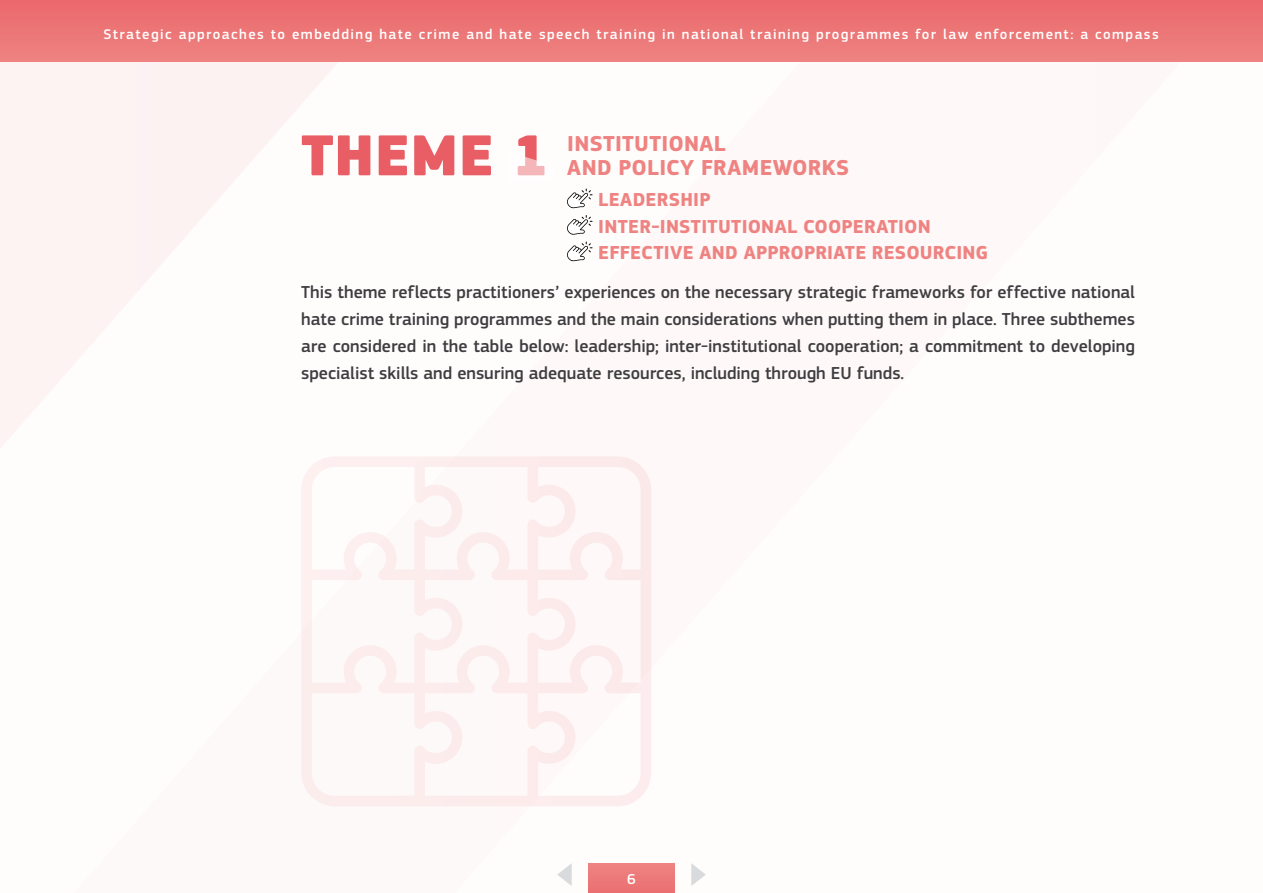
<style>
.page{position:relative;width:1263px;height:893px;background:#fff}
.page>*{position:absolute;margin:0;border:0;box-sizing:border-box;transform-origin:0 0}
.Header_Number{font:900 60px "EC Square Sans Pro";letter-spacing:.01em;color:#e95e65}
.Header_Number-2{font:700 22.5px/24px "EC Square Sans Pro";letter-spacing:.015em;color:#ee8381}
.Header_Number-3{font:700 19.5px "EC Square Sans Pro";letter-spacing:.015em;color:#ee8381}
.Body{font:500 18px/27px "EC Square Sans Pro";color:#3e3d40;text-align:justify}
.t1{font:500 15px "EC Square Sans Pro";color:#fff}
.t2{font:500 14.55px "EC Square Sans Pro";letter-spacing:.1em;color:#fff}
</style>
<div class="page">
<svg style="left:0;top:62px;width:451px;height:745px"></svg>
<svg style="left:557px;top:863px;width:15px;height:23px"></svg>
<svg style="left:691px;top:863px;width:15px;height:23px"></svg>
<div style="left:0;top:0;width:1263px;height:62px;background:linear-gradient(to right,#ec7677,#ec7677)"></div>
<div style="left:589px;top:863px;width:85px;height:30px;background:#ec7979"></div>
<svg style="left:567px;top:189px;width:25px;height:20px"></svg>
<svg style="left:567px;top:215px;width:25px;height:20px"></svg>
<svg style="left:567px;top:242px;width:25px;height:20px"></svg>
<svg style="left:301px;top:456px;width:350px;height:350px"></svg>
<p class="t2" style="left:103px;top:26px;width:1057px">Strategic approaches to embedding hate crime and hate speech training in national training programmes for law enforcement: a compass</p>
<h2 class="Header_Number" style="left:301px;top:118px;width:249px">THEME 1</h2>
<h2 class="Header_Number-2" style="left:567px;top:133px;width:284px">INSTITUTIONAL<br>AND POLICY FRAMEWORKS</h2>
<h2 class="Header_Number-3" style="left:598px;top:188px;width:114px">LEADERSHIP</h2>
<h2 class="Header_Number-3" style="left:598px;top:214px;width:334px">INTER-INSTITUTIONAL COOPERATION</h2>
<h2 class="Header_Number-3" style="left:598px;top:241px;width:391px">EFFECTIVE AND APPROPRIATE RESOURCING</h2>
<p class="Body" style="left:301px;top:279px;width:835px">This theme reflects practitioners’ experiences on the necessary strategic frameworks for effective national hate crime training programmes and the main considerations when putting them in place. Three subthemes are considered in the table below: leadership; inter-institutional cooperation; a commitment to developing specialist skills and ensuring adequate resources, including through EU funds.</p>
<p class="t1" style="left:627px;top:870px;width:10px">6</p>
</div>
